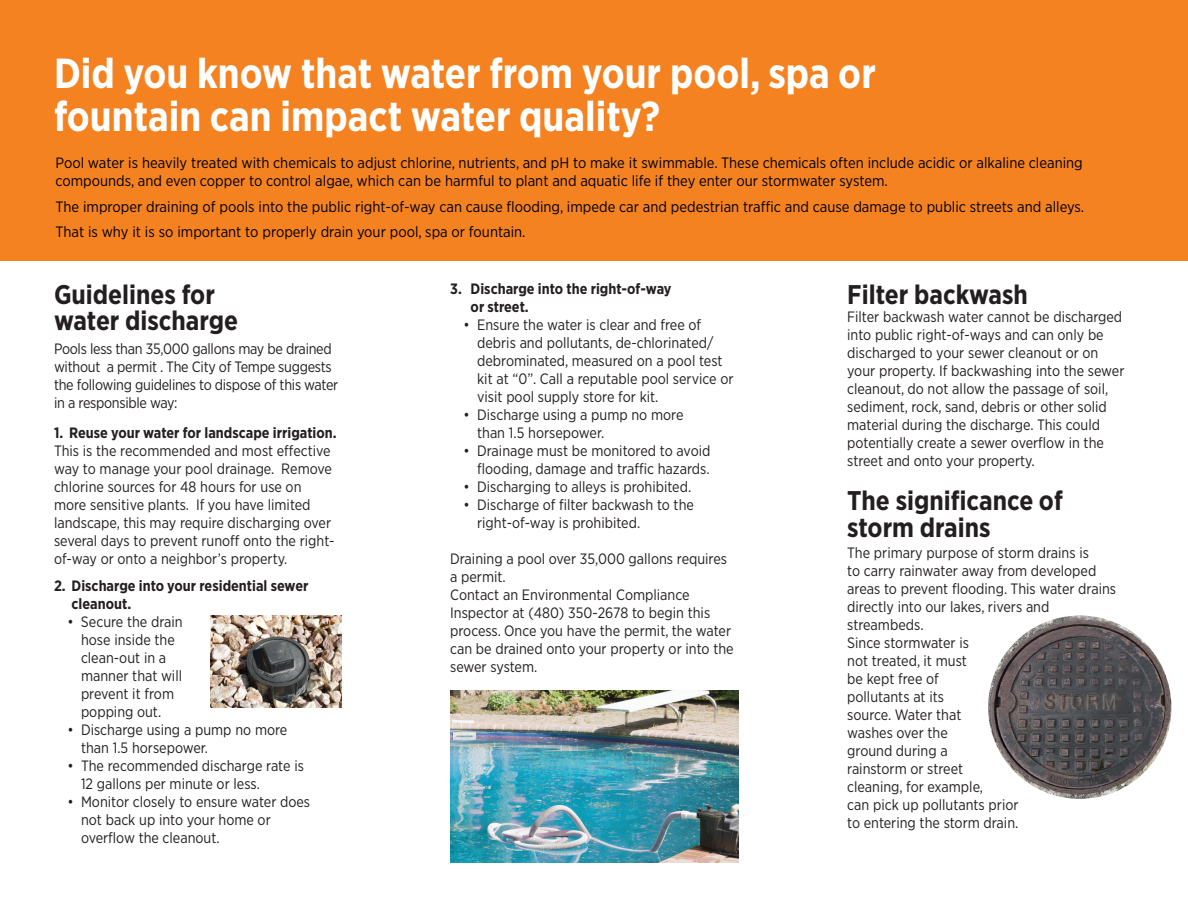
<style>
.page{position:relative;width:1188px;height:918px;background:#fff}
.page>*{position:absolute;margin:0;border:0;box-sizing:border-box;transform-origin:0 0}
.t1{font:700 42px "Gotham Narrow";color:#fff;scale:.95 1}
.t2{font:700 27px/26.4px "Gotham Narrow";color:#231f20}
.t3{font:15px/18px "Gotham Narrow";color:#231f20}
.t4{font:15px/18px "Gotham Narrow";color:#000}
.t5{font:15px/18px "Gotham Narrow";letter-spacing:-.02em;color:#231f20}
.t6{font:700 15px/18px "Gotham Narrow";color:#231f20}
</style>
<div class="page">
<div style="left:0;top:0;width:1188px;height:260px;background:#f58220"></div>
<img style="left:450px;top:690px;width:288px;height:172px">
<img style="left:988px;top:615px;width:184px;height:184px;border-radius:92px">
<img style="left:211px;top:615px;width:131px;height:92px">
<p class="t1" style="left:54px;top:46px;width:867px">Did you know that water from your pool, spa or</p>
<p class="t1" style="left:54px;top:89px;width:640px">fountain can impact water quality?</p>
<p class="t4" style="left:56px;top:154px;width:1029px">Pool water is heavily treated with chemicals to adjust chlorine, nutrients, and pH to make it swimmable. These chemicals often include acidic or alkaline cleaning compounds, and even copper to control algae, which can be harmful to plant and aquatic life if they enter our stormwater system.</p>
<p class="t4" style="left:56px;top:197px;width:1030px">The improper draining of pools into the public right-of-way can cause flooding, impede car and pedestrian traffic and cause damage to public streets and alleys.</p>
<p class="t4" style="left:56px;top:223px;width:472px">That is why it is so important to properly drain your pool, spa or fountain.</p>
<p class="t2" style="left:54px;top:281px;width:162px">Guidelines for</p>
<p class="t2" style="left:54px;top:307px;width:186px">water discharge</p>
<p class="t5" style="left:54px;top:340px;width:286px">Pools less than 35,000 gallons may be drained without a permit . The City of Tempe suggests the following guidelines to dispose of this water in a responsible way:</p>
<p class="t6" style="left:54px;top:424px;width:284px">1. Reuse your water for landscape irrigation.</p>
<p class="t3" style="left:54px;top:442px;width:282px">This is the recommended and most effective way to manage your pool drainage. Remove chlorine sources for 48 hours for use on more sensitive plants. If you have limited landscape, this may require discharging over several days to prevent runoff onto the right&shy;of-way or onto a neighbor’s property.</p>
<p class="t6" style="left:72px;top:577px;width:238px;text-indent:-18px">2. Discharge into your residential sewer cleanout.</p>
<p class="t3" style="left:81px;top:613px;width:103px;text-indent:-14px">• Secure the drain hose inside the clean-out in a manner that will prevent it from popping out.</p>
<p class="t3" style="left:68px;top:721px;width:221px">• Discharge using a pump no more</p>
<p class="t3" style="left:81px;top:739px;width:129px">than 1.5 horsepower.</p>
<p class="t3" style="left:68px;top:757px;width:238px">• The recommended discharge rate is</p>
<p class="t3" style="left:81px;top:775px;width:181px">12 gallons per minute or less.</p>
<p class="t3" style="left:68px;top:793px;width:244px">• Monitor closely to ensure water does</p>
<p class="t3" style="left:81px;top:811px;width:191px">not back up into your home or</p>
<p class="t3" style="left:81px;top:829px;width:140px">overflow the cleanout.</p>
<p class="t6" style="left:471px;top:280px;width:203px;text-indent:-20px">3. Discharge into the right-of-way or street.</p>
<p class="t3" style="left:477px;top:316px;width:258px;text-indent:-14px">• Ensure the water is clear and free of debris and pollutants, de-chlorinated/ debrominated, measured on a pool test kit at “0”. Call a reputable pool service or visit pool supply store for kit.</p>
<p class="t3" style="left:464px;top:406px;width:221px">• Discharge using a pump no more</p>
<p class="t3" style="left:477px;top:424px;width:129px">than 1.5 horsepower.</p>
<p class="t3" style="left:464px;top:442px;width:248px">• Drainage must be monitored to avoid</p>
<p class="t3" style="left:477px;top:460px;width:234px">flooding, damage and traffic hazards.</p>
<p class="t3" style="left:464px;top:478px;width:229px">• Discharging to alleys is prohibited.</p>
<p class="t3" style="left:464px;top:496px;width:232px">• Discharge of filter backwash to the</p>
<p class="t3" style="left:477px;top:514px;width:165px">right-of-way is prohibited.</p>
<p class="t3" style="left:450px;top:550px;width:278px">Draining a pool over 35,000 gallons requires a permit.</p>
<p class="t3" style="left:450px;top:586px;width:285px">Contact an Environmental Compliance Inspector at (480) 350-2678 to begin this process. Once you have the permit, the water can be drained onto your property or into the sewer system.</p>
<p class="t2" style="left:847px;top:281px;width:182px">Filter backwash</p>
<p class="t3" style="left:847px;top:307px;width:279px">Filter backwash water cannot be discharged into public right-of-ways and can only be discharged to your sewer cleanout or on your property. If backwashing into the sewer cleanout, do not allow the passage of soil, sediment, rock, sand, debris or other solid material during the discharge. This could potentially create a sewer overflow in the street and onto your property.</p>
<p class="t2" style="left:847px;top:487px;width:217px">The significance of storm drains</p>
<p class="t3" style="left:847px;top:543px;width:270px">The primary purpose of storm drains is<br>to carry rainwater away from developed areas to prevent flooding. This water drains directly into our lakes, rivers and streambeds.<br>Since stormwater is<br>not treated, it must<br>be kept free of<br>pollutants at its<br>source. Water that<br>washes over the<br>ground during a<br>rainstorm or street<br>cleaning, for example,<br>can pick up pollutants prior<br>to entering the storm drain.</p>
</div>
